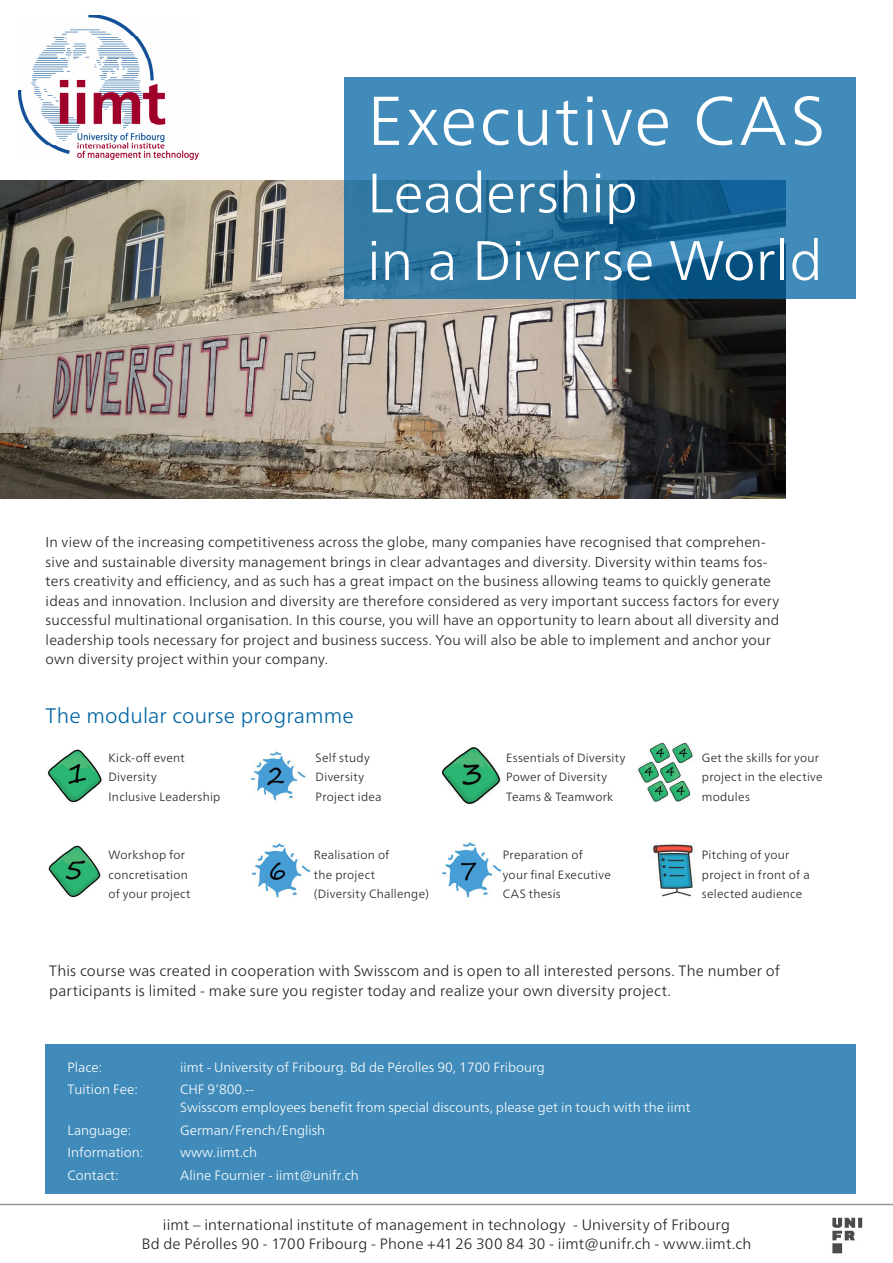
<style>
.page{position:relative;width:893px;height:1263px;background:#fff}
.page>*{position:absolute;margin:0;border:0;box-sizing:border-box;transform-origin:0 0}
.Headline{font:300 69px "Frutiger Neue LT";letter-spacing:.03em;color:#fff}
.Headline-2{font:300 55.5px "Frutiger Neue LT";color:#fff}
.Zwischentitel{font:300 21px "Frutiger Neue LT";letter-spacing:.01em;color:#0065a4}
.Fliesstext{font:300 15px/19.5px "Frutiger Neue LT";letter-spacing:.01em;color:#231f20}
.Lauftext{font:300 15px "Frutiger Neue LT";letter-spacing:.01em;color:#231f20}
.Fliesstext-2{font:300 14.25px/19.5px "Frutiger Neue LT";letter-spacing:.015em;color:#231f20}
.t1{font:300 13.5px "Frutiger Neue LT";color:#fff}
.Fliesstext-3{font:300 12px/19.5px "Frutiger Neue LT";letter-spacing:.02em;color:#231f20}
</style>
<div class="page">
<img style="left:636px;top:742px;width:57px;height:60px">
<img style="left:0;top:181px;width:786px;height:318px">
<img style="left:18px;top:15px;width:181px;height:144px">
<hr style="left:0;top:1204px;width:893px;height:1px;background:#939598">
<img style="left:832px;top:1217px;width:31px;height:37px">
<div style="left:46px;top:1044px;width:810px;height:150px;background:#408bba"></div>
<svg style="left:344px;top:77px;width:512px;height:222px;fill:#408bba"></svg>
<img style="left:47px;top:749px;width:55px;height:54px">
<img style="left:442px;top:747px;width:59px;height:57px">
<img style="left:48px;top:845px;width:53px;height:54px">
<img style="left:251px;top:843px;width:60px;height:55px">
<img style="left:442px;top:842px;width:60px;height:56px">
<img style="left:649px;top:843px;width:46px;height:54px">
<img style="left:250px;top:751px;width:56px;height:50px">
<p class="Headline" style="left:367px;top:79px;width:460px">Executive CAS</p>
<p class="Headline-2" style="left:367px;top:159px;width:272px">Leadership</p>
<p class="Headline-2" style="left:367px;top:227px;width:457px">in a Diverse World</p>
<p class="Fliesstext-2" style="left:46px;top:532px;width:735px">In view of the increasing competitiveness across the globe, many companies have recognised that comprehen&shy;sive and sustainable diversity management brings in clear advantages and diversity. Diversity within teams fos&shy;ters creativity and efficiency, and as such has a great impact on the business allowing teams to quickly generate ideas and innovation. Inclusion and diversity are therefore considered as very important success factors for every successful multinational organisation. In this course, you will have an opportunity to learn about all diversity and leadership tools necessary for project and business success. You will also be able to implement and anchor your own diversity project within your company.</p>
<p class="Zwischentitel" style="left:46px;top:702px;width:310px">The modular course programme</p>
<p class="Fliesstext-3" style="left:109px;top:747px;width:78px">Kick-off event</p>
<p class="Fliesstext-3" style="left:109px;top:767px;width:50px">Diversity</p>
<p class="Fliesstext-3" style="left:109px;top:786px;width:113px">Inclusive Leadership</p>
<p class="Fliesstext-3" style="left:109px;top:845px;width:81px">Workshop for concretisation</p>
<p class="Fliesstext-3" style="left:109px;top:884px;width:84px">of your project</p>
<p class="Fliesstext-3" style="left:316px;top:747px;width:56px">Self study</p>
<p class="Fliesstext-3" style="left:316px;top:767px;width:50px">Diversity</p>
<p class="Fliesstext-3" style="left:316px;top:786px;width:67px">Project idea</p>
<p class="Fliesstext-3" style="left:314px;top:845px;width:77px">Realisation of</p>
<p class="Fliesstext-3" style="left:314px;top:864px;width:63px">the project</p>
<p class="Fliesstext-3" style="left:314px;top:884px;width:117px">(Diversity Challenge)</p>
<p class="Fliesstext-3" style="left:506px;top:747px;width:121px">Essentials of Diversity</p>
<p class="Fliesstext-3" style="left:506px;top:767px;width:102px">Power of Diversity</p>
<p class="Fliesstext-3" style="left:506px;top:786px;width:109px">Teams &amp; Teamwork</p>
<p class="Fliesstext-3" style="left:503px;top:845px;width:82px">Preparation of</p>
<p class="Fliesstext-3" style="left:503px;top:864px;width:110px">your final Executive</p>
<p class="Fliesstext-3" style="left:503px;top:884px;width:59px">CAS thesis</p>
<p class="Fliesstext-3" style="left:702px;top:747px;width:119px">Get the skills for your</p>
<p class="Fliesstext-3" style="left:702px;top:767px;width:122px">project in the elective modules</p>
<p class="Fliesstext-3" style="left:702px;top:845px;width:109px">Pitching of your project in front of a selected audience</p>
<p class="Fliesstext" style="left:49px;top:961px;width:732px">This course was created in cooperation with Swisscom and is open to all interested persons. The number of participants is limited - make sure you register today and realize your own diversity project.</p>
<p class="t1" style="left:68px;top:1058px;width:36px">Place:</p>
<p class="t1" style="left:180px;top:1058px;width:366px">iimt - University of Fribourg. Bd de Pérolles 90, 1700 Fribourg</p>
<p class="t1" style="left:68px;top:1081px;width:72px">Tuition Fee:</p>
<p class="t1" style="left:180px;top:1081px;width:76px">CHF 9’800.--</p>
<p class="t1" style="left:180px;top:1099px;width:512px">Swisscom employees benefit from special discounts, please get in touch with the iimt</p>
<p class="t1" style="left:68px;top:1121px;width:65px">Language:</p>
<p class="t1" style="left:180px;top:1121px;width:146px">German/French/English</p>
<p class="t1" style="left:68px;top:1144px;width:77px">Information:</p>
<p class="t1" style="left:180px;top:1144px;width:78px">www.iimt.ch</p>
<p class="t1" style="left:68px;top:1166px;width:52px">Contact:</p>
<p class="t1" style="left:180px;top:1166px;width:180px">Aline Fournier - iimt@unifr.ch</p>
<p class="Lauftext" style="left:163px;top:1215px;width:569px">iimt – international institute of management in technology - University of Fribourg</p>
<p class="Lauftext" style="left:142px;top:1235px;width:611px">Bd de Pérolles 90 - 1700 Fribourg - Phone +41 26 300 84 30 - iimt@unifr.ch - www.iimt.ch</p>
</div>
